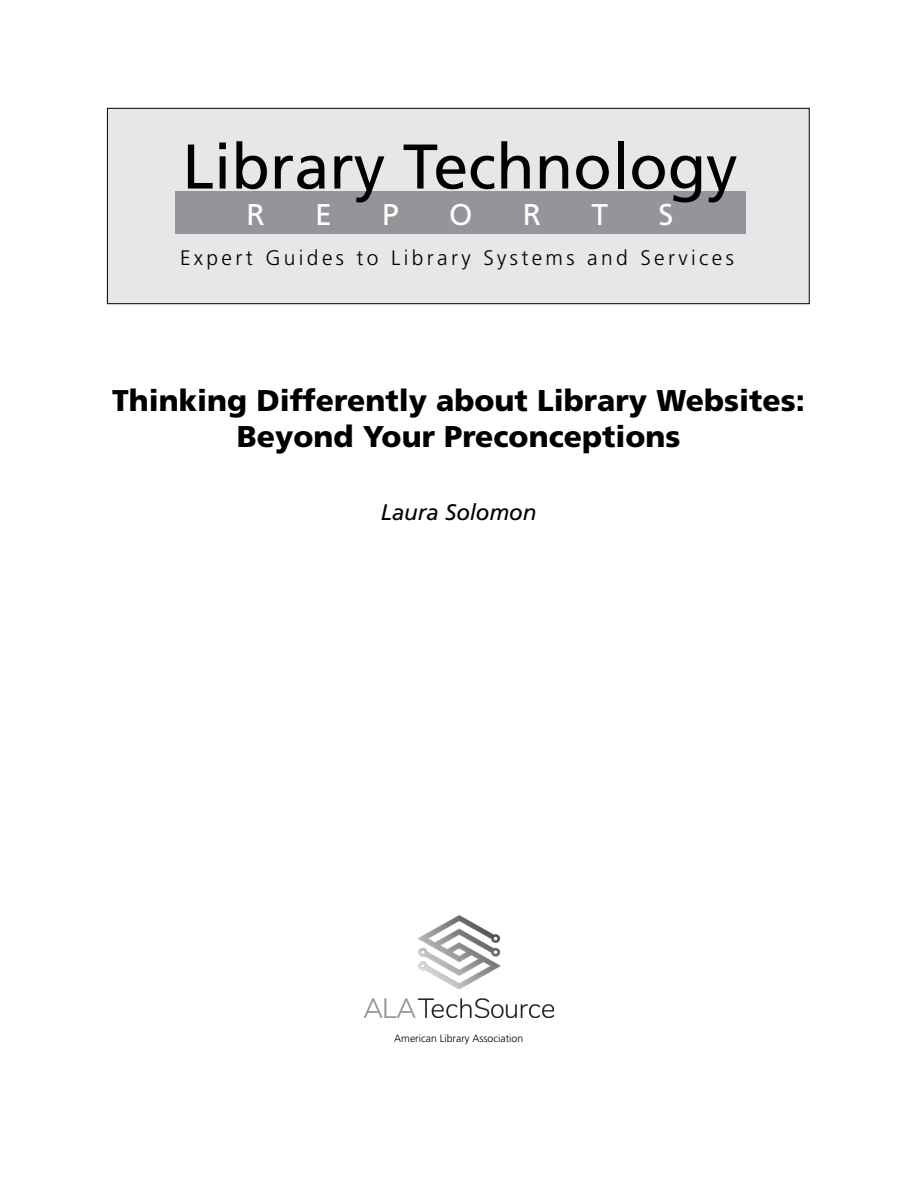
<style>
.page{position:relative;width:918px;height:1188px;background:#fff}
.page>*{position:absolute;margin:0;border:0;box-sizing:border-box;transform-origin:0 0}
.t1{font:63px "Frutiger";color:#000}
.t2{font:900 30px/36px "Frutiger";color:#000;text-align:center}
.t3{font:30px "Frutiger";color:#fff}
.t4{font:italic 22.5px "Frutiger";letter-spacing:-.01em;color:#000}
.t5{font:300 21px "Frutiger";letter-spacing:.16em;color:#000}
.t6{font:300 10.5px "Frutiger";color:#000}
</style>
<div class="page">
<div style="left:107px;top:108px;width:702px;height:196px;background:#e6e7e8"></div>
<div style="left:107px;top:108px;width:703px;height:196px;border:1px solid #000"></div>
<div style="left:175px;top:192px;width:570px;height:42px;background:#939598"></div>
<img style="left:364px;top:915px;width:190px;height:103px">
<h1 class="t1" style="left:182px;top:130px;width:557px">Library Technology</h1>
<p class="t3" style="left:247px;top:196px;width:20px">R</p>
<p class="t3" style="left:315px;top:196px;width:18px">E</p>
<p class="t3" style="left:382px;top:196px;width:18px">P</p>
<p class="t3" style="left:449px;top:196px;width:25px">O</p>
<p class="t3" style="left:523px;top:196px;width:20px">R</p>
<p class="t3" style="left:592px;top:196px;width:18px">T</p>
<p class="t3" style="left:659px;top:196px;width:16px">S</p>
<p class="t5" style="left:180px;top:246px;width:555px">Expert Guides to Library Systems and Services</p>
<p class="t2" style="left:112px;top:382px;width:694px">Thinking Differently about Library Websites:<br>Beyond Your Preconceptions</p>
<p class="t4" style="left:381px;top:499px;width:157px">Laura Solomon</p>
<p class="t6" style="left:394px;top:1033px;width:130px">American Library Association</p>
</div>
